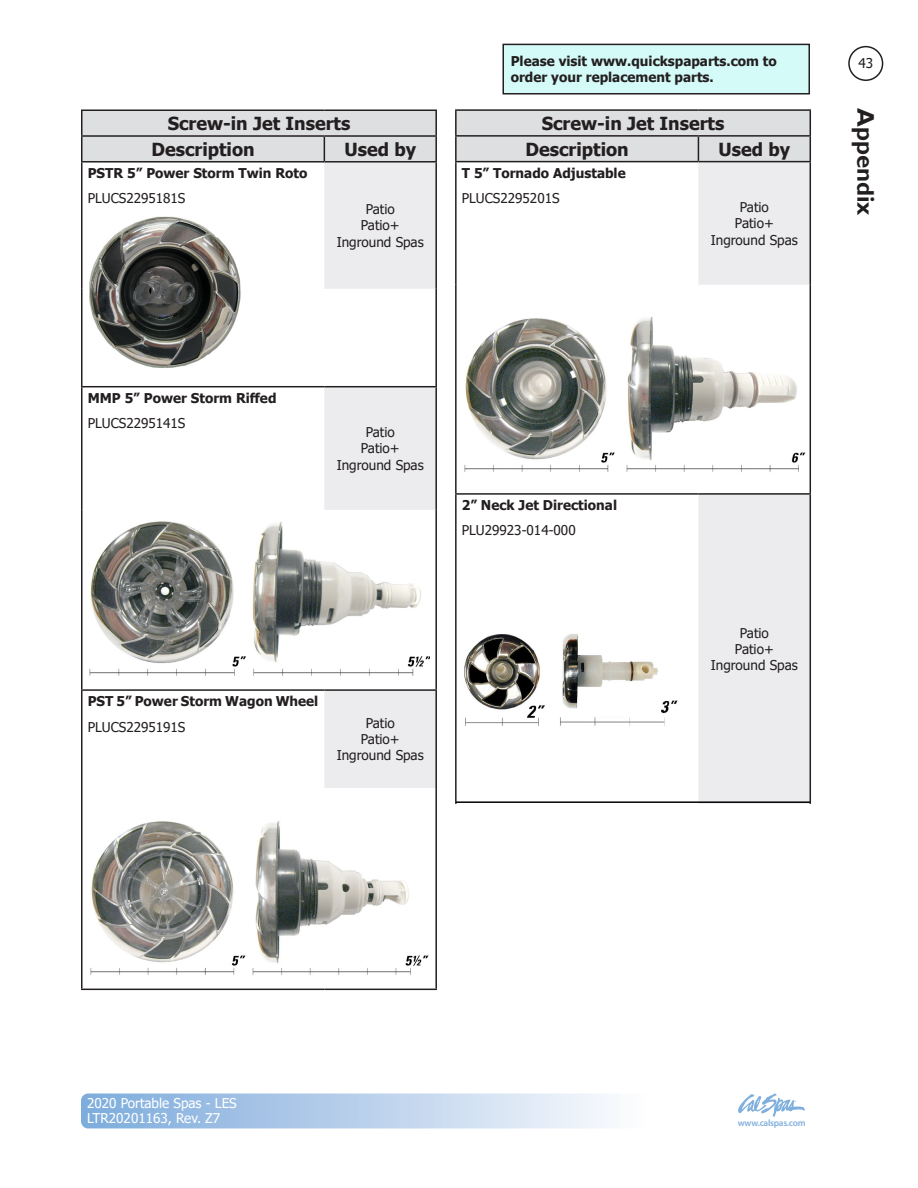
<style>
.page{position:relative;width:918px;height:1188px;background:#fff}
.page>*{position:absolute;margin:0;border:0;box-sizing:border-box;transform-origin:0 0}
.t1{font:700 24px "Gill Sans";color:#231f20}
.Heading_3{font:700 18px "Tahoma";color:#231f20}
.Table_text{font:13.5px "Tahoma";color:#231f20}
.Table_text-2{font:700 13.5px "Tahoma";color:#231f20}
.t2{font:13.5px/14.7px "Tahoma";color:#fff}
.t3{font:600 9.3px "Myriad Pro";letter-spacing:-.03em;color:#7fafdd}
</style>
<div class="page">
<div style="left:81px;top:1094px;width:729px;height:34px;background:linear-gradient(to right,#81addc,#fff);border-radius:7px"></div>
<svg style="left:738px;top:1094px;width:67px;height:23px"></svg>
<div style="left:848px;top:46px;width:35px;height:35px;border:2px solid #231f20;border-radius:50%"></div>
<div style="left:503px;top:44px;width:306px;height:50px;background:#d5fbf9"></div>
<div style="left:502px;top:44px;width:308px;height:50px;border:2px solid #231f20"></div>
<svg style="left:698px;top:162px;width:112px;height:642px;fill:#ececee"></svg>
<hr style="left:455px;top:161px;width:243px;height:1px;background:#231f20">
<hr style="left:455px;top:162px;width:2px;height:123px;background:#231f20">
<hr style="left:810px;top:162px;width:1px;height:123px;background:#231f20">
<hr style="left:455px;top:285px;width:2px;height:208px;background:#231f20">
<hr style="left:455px;top:493px;width:243px;height:2px;background:#231f20">
<hr style="left:455px;top:495px;width:2px;height:309px;background:#231f20">
<hr style="left:698px;top:493px;width:113px;height:2px;background:#231f20">
<hr style="left:810px;top:495px;width:1px;height:309px;background:#231f20">
<hr style="left:455px;top:109px;width:243px;height:2px;background:#231f20">
<hr style="left:455px;top:111px;width:2px;height:24px;background:#231f20">
<hr style="left:698px;top:109px;width:113px;height:2px;background:#231f20">
<hr style="left:455px;top:135px;width:243px;height:2px;background:#231f20">
<hr style="left:455px;top:137px;width:2px;height:24px;background:#231f20">
<svg style="left:456px;top:110px;width:355px;height:52px"></svg>
<hr style="left:810px;top:285px;width:1px;height:208px;background:#231f20">
<img style="left:464px;top:313px;width:344px;height:166px">
<img style="left:464px;top:634px;width:214px;height:92px">
<svg style="left:324px;top:163px;width:111px;height:625px;fill:#ececee"></svg>
<hr style="left:81px;top:161px;width:243px;height:2px;background:#231f20">
<hr style="left:324px;top:161px;width:113px;height:2px;background:#231f20">
<hr style="left:81px;top:163px;width:1px;height:126px;background:#231f20">
<hr style="left:435px;top:163px;width:2px;height:126px;background:#231f20">
<hr style="left:81px;top:289px;width:1px;height:97px;background:#231f20">
<hr style="left:81px;top:386px;width:243px;height:1px;background:#231f20">
<hr style="left:81px;top:387px;width:1px;height:123px;background:#231f20">
<hr style="left:324px;top:386px;width:113px;height:1px;background:#231f20">
<hr style="left:435px;top:387px;width:2px;height:123px;background:#231f20">
<hr style="left:81px;top:510px;width:1px;height:179px;background:#231f20">
<hr style="left:81px;top:689px;width:243px;height:2px;background:#231f20">
<hr style="left:81px;top:691px;width:1px;height:97px;background:#231f20">
<hr style="left:324px;top:689px;width:113px;height:2px;background:#231f20">
<hr style="left:435px;top:691px;width:2px;height:97px;background:#231f20">
<hr style="left:81px;top:788px;width:1px;height:201px;background:#231f20">
<hr style="left:81px;top:989px;width:243px;height:1px;background:#231f20">
<hr style="left:324px;top:989px;width:113px;height:1px;background:#231f20">
<hr style="left:324px;top:110px;width:113px;height:1px;background:#231f20">
<hr style="left:435px;top:111px;width:2px;height:24px;background:#231f20">
<hr style="left:324px;top:135px;width:113px;height:2px;background:#231f20">
<svg style="left:81px;top:110px;width:355px;height:52px"></svg>
<hr style="left:435px;top:137px;width:2px;height:24px;background:#231f20">
<hr style="left:435px;top:289px;width:2px;height:97px;background:#231f20">
<hr style="left:435px;top:510px;width:2px;height:179px;background:#231f20">
<hr style="left:435px;top:788px;width:2px;height:201px;background:#231f20">
<img style="left:89px;top:216px;width:152px;height:152px">
<img style="left:89px;top:516px;width:341px;height:168px">
<img style="left:90px;top:821px;width:339px;height:154px">
<hr style="left:456px;top:801px;width:354px;height:2px;background:#000003">
<p class="Heading_3" style="left:168px;top:111px;width:184px">Screw-in Jet Inserts</p>
<p class="Heading_3" style="left:151px;top:137px;width:105px">Description</p>
<p class="Heading_3" style="left:344px;top:137px;width:73px">Used by</p>
<p class="Table_text-2" style="left:88px;top:164px;width:221px">PSTR 5” Power Storm Twin Roto</p>
<p class="Table_text" style="left:88px;top:189px;width:99px">PLUCS2295181S</p>
<p class="Table_text" style="left:366px;top:200px;width:31px">Patio</p>
<p class="Table_text" style="left:361px;top:216px;width:40px">Patio+</p>
<p class="Table_text" style="left:337px;top:233px;width:88px">Inground Spas</p>
<p class="Table_text-2" style="left:511px;top:52px;width:268px">Please visit www.quickspaparts.com to</p>
<p class="Table_text" style="left:858px;top:54px;width:16px">43</p>
<p class="Table_text-2" style="left:511px;top:68px;width:205px">order your replacement parts.</p>
<p class="Heading_3" style="left:542px;top:111px;width:184px">Screw-in Jet Inserts</p>
<p class="Heading_3" style="left:526px;top:136px;width:105px">Description</p>
<p class="Heading_3" style="left:719px;top:136px;width:73px">Used by</p>
<p class="Table_text-2" style="left:462px;top:164px;width:165px">T 5” Tornado Adjustable</p>
<p class="Table_text" style="left:462px;top:189px;width:99px">PLUCS2295201S</p>
<p class="Table_text" style="left:740px;top:198px;width:31px">Patio</p>
<p class="Table_text" style="left:735px;top:214px;width:40px">Patio+</p>
<p class="Table_text" style="left:711px;top:231px;width:88px">Inground Spas</p>
<h1 class="t1" style="left:880px;top:108px;width:109px;rotate:90deg">Appendix</h1>
<p class="Table_text-2" style="left:88px;top:389px;width:190px">MMP 5” Power Storm Riffed</p>
<p class="Table_text" style="left:88px;top:414px;width:99px">PLUCS2295141S</p>
<p class="Table_text" style="left:366px;top:423px;width:31px">Patio</p>
<p class="Table_text" style="left:361px;top:439px;width:40px">Patio+</p>
<p class="Table_text" style="left:337px;top:456px;width:88px">Inground Spas</p>
<p class="Table_text-2" style="left:462px;top:496px;width:157px">2” Neck Jet Directional</p>
<p class="Table_text" style="left:462px;top:521px;width:115px">PLU29923-014-000</p>
<p class="Table_text-2" style="left:88px;top:692px;width:232px">PST 5” Power Storm Wagon Wheel</p>
<p class="Table_text" style="left:88px;top:718px;width:99px">PLUCS2295191S</p>
<p class="Table_text" style="left:366px;top:714px;width:31px">Patio</p>
<p class="Table_text" style="left:361px;top:730px;width:40px">Patio+</p>
<p class="Table_text" style="left:337px;top:746px;width:88px">Inground Spas</p>
<p class="Table_text" style="left:740px;top:624px;width:31px">Patio</p>
<p class="Table_text" style="left:735px;top:640px;width:40px">Patio+</p>
<p class="Table_text" style="left:711px;top:656px;width:88px">Inground Spas</p>
<p class="t2" style="left:87px;top:1097px;width:151px">2020 Portable Spas - LES<br>LTR20201163, Rev. Z7</p>
<p class="t3" style="left:738px;top:1117px;width:69px">www.calspas.com</p>
</div>
